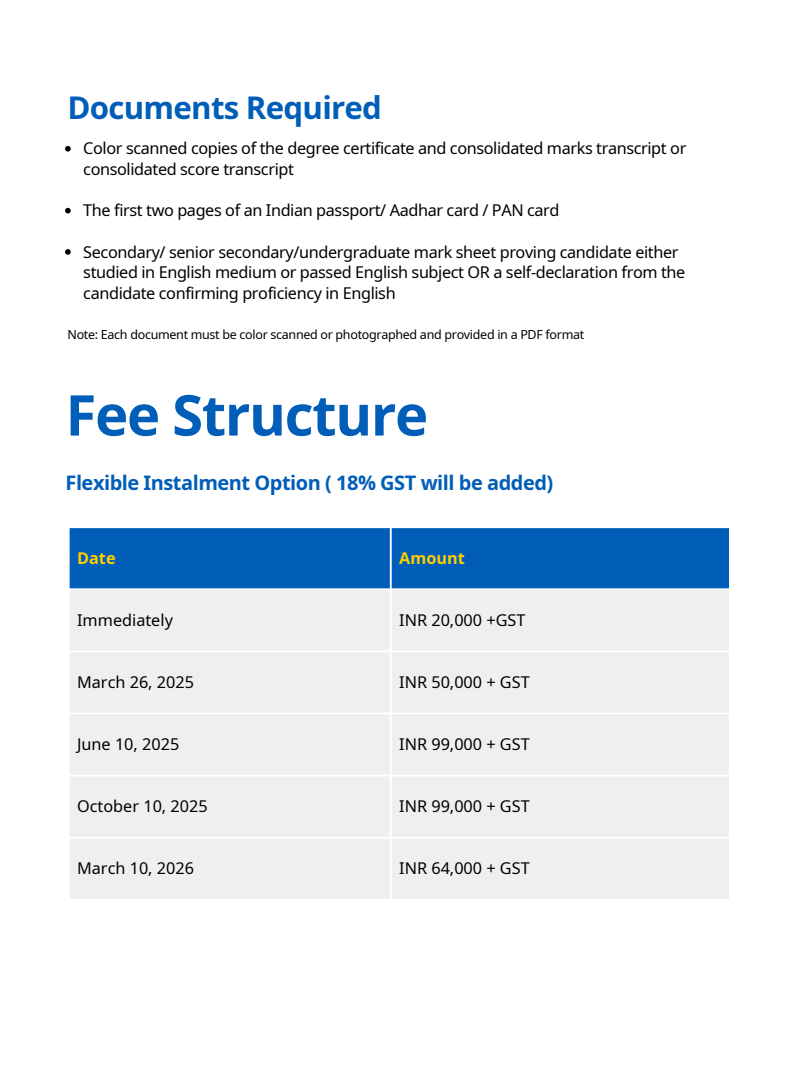
<style>
.page{position:relative;width:810px;height:1080px;background:#fff}
.page>*{position:absolute;margin:0;border:0;box-sizing:border-box;transform-origin:0 0}
.t1{font:700 56.25px "Noto Sans";letter-spacing:-.025em;color:#005eb8}
.t2{font:700 31.25px "Noto Sans";letter-spacing:-.025em;color:#005eb8}
.t3{font:700 20px "Noto Sans";letter-spacing:-.025em;color:#005eb8}
.t4{font:16.25px/20.6px "Noto Sans";letter-spacing:-.025em;color:#000}
.t5{font:16.25px "Noto Sans";color:#000}
.t6{font:700 16.25px "Noto Sans";color:#ffce00}
.t7{font:12.5px "Noto Sans";letter-spacing:-.025em;color:#000}
</style>
<div class="page">
<div style="left:70px;top:528px;width:659px;height:60px;background:#005eb8"></div>
<div style="left:70px;top:590px;width:659px;height:309px;background:#efefef"></div>
<svg style="left:65px;top:146px;width:6px;height:6px"></svg>
<svg style="left:65px;top:208px;width:6px;height:5px"></svg>
<svg style="left:65px;top:249px;width:6px;height:6px"></svg>
<p class="t2" style="left:68px;top:85px;width:316px">Documents Required</p>
<p class="t4" style="left:83px;top:138px;width:605px">Color scanned copies of the degree certificate and consolidated marks transcript or consolidated score transcript</p>
<p class="t4" style="left:83px;top:200px;width:478px">The first two pages of an Indian passport/ Aadhar card / PAN card</p>
<p class="t4" style="left:83px;top:241px;width:604px">Secondary/ senior secondary/undergraduate mark sheet proving candidate either studied in English medium or passed English subject OR a self-declaration from the candidate confirming proficiency in English</p>
<p class="t7" style="left:68px;top:325px;width:518px">Note: Each document must be color scanned or photographed and provided in a PDF format</p>
<p class="t1" style="left:66px;top:375px;width:364px">Fee Structure</p>
<p class="t3" style="left:66px;top:469px;width:489px">Flexible Instalment Option ( 18% GST will be added)</p>
<h2 class="t6" style="left:77px;top:546px;width:40px">Date</h2>
<p class="t6" style="left:399px;top:546px;width:67px">Amount</p>
<p class="t5" style="left:77px;top:608px;width:97px">Immediately</p>
<p class="t5" style="left:399px;top:608px;width:128px">INR 20,000 +GST</p>
<p class="t5" style="left:77px;top:671px;width:118px">March 26, 2025</p>
<h1 class="t5" style="left:399px;top:671px;width:132px">INR 50,000 + GST</h1>
<h3 class="t5" style="left:77px;top:733px;width:104px">June 10, 2025</h3>
<p class="t5" style="left:399px;top:733px;width:132px">INR 99,000 + GST</p>
<p class="t5" style="left:77px;top:795px;width:132px">October 10, 2025</p>
<p class="t5" style="left:399px;top:795px;width:132px">INR 99,000 + GST</p>
<p class="t5" style="left:77px;top:857px;width:118px">March 10, 2026</p>
<p class="t5" style="left:399px;top:857px;width:132px">INR 64,000 + GST</p>
</div>
